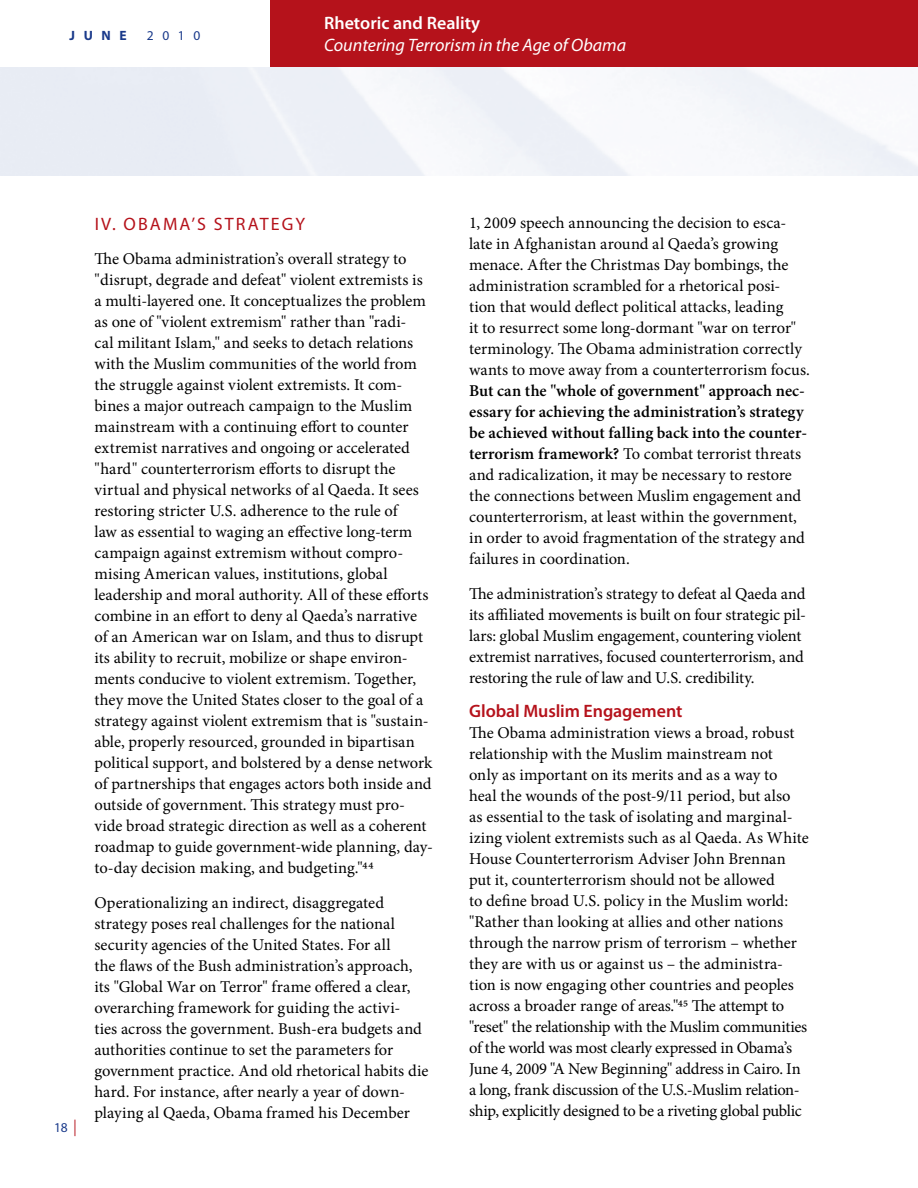
<style>
.page{position:relative;width:918px;height:1188px;background:#fff}
.page>*{position:absolute;margin:0;border:0;box-sizing:border-box;transform-origin:0 0}
.t1{font:italic 18px/21.6px "Myriad Pro";color:#fff}
.t2{font:600 18px "Myriad Pro";letter-spacing:-.005em;color:#b5121b}
.t3{font:18px "Myriad Pro";letter-spacing:.12em;color:#b5121b}
.t4{font:16.5px/21px "Minion Pro";color:#000}
.t5{font:13.5px "Myriad Pro";color:#19398a}
.t6{font:700 13.5px "Myriad Pro";color:#19398a}
.s1{font-weight:600;font-style:normal}
.s2{font-size:16.5px;color:#b5121b}
.s3{font-weight:600}
</style>
<div class="page">
<div style="left:270px;top:0;width:648px;height:68px;background:#b5121b"></div>
<p class="t6" style="left:70px;top:27px;width:59px">JUNE</p>
<p class="t5" style="left:147px;top:28px;width:55px">2010</p>
<p class="t1" style="left:324px;top:12px;width:304px"><span class="s1">Rhetoric and Reality<br></span>Countering Terrorism in the Age of Obama</p>
<p class="t5" style="left:54px;top:1119px;width:24px">18 <span class="s2">|</span></p>
<p class="t3" style="left:95px;top:212px;width:58px">IV. OBAMA</p>
<p class="t3" style="left:192px;top:212px;width:115px">’S STRATEGY</p>
<p class="t4" style="left:94px;top:248px;width:340px">The Obama administration’s overall strategy to "disrupt, degrade and defeat" violent extremists is a multi-layered one. It conceptualizes the problem as one of "violent extremism" rather than "radi-<br>cal militant Islam," and seeks to detach relations with the Muslim communities of the world from the struggle against violent extremists. It com&shy;bines a major outreach campaign to the Muslim mainstream with a continuing effort to counter extremist narratives and ongoing or accelerated "hard" counterterrorism efforts to disrupt the virtual and physical networks of al Qaeda. It sees restoring stricter U.S. adherence to the rule of<br>law as essential to waging an effective long-term campaign against extremism without compro&shy;mising American values, institutions, global leadership and moral authority. All of these efforts combine in an effort to deny al Qaeda’s narrative of an American war on Islam, and thus to disrupt its ability to recruit, mobilize or shape environ&shy;ments conducive to violent extremism. Together, they move the United States closer to the goal of a strategy against violent extremism that is "sustain&shy;able, properly resourced, grounded in bipartisan political support, and bolstered by a dense network of partnerships that engages actors both inside and outside of government. This strategy must pro&shy;vide broad strategic direction as well as a coherent roadmap to guide government-wide planning, day&shy;to-day decision making, and budgeting."44</p>
<p class="t4" style="left:94px;top:892px;width:335px">Operationalizing an indirect, disaggregated strategy poses real challenges for the national security agencies of the United States. For all<br>the flaws of the Bush administration’s approach, its "Global War on Terror" frame offered a clear, overarching framework for guiding the activi-<br>ties across the government. Bush-era budgets and authorities continue to set the parameters for government practice. And old rhetorical habits die hard. For instance, after nearly a year of down&shy;playing al Qaeda, Obama framed his December</p>
<p class="t4" style="left:469px;top:212px;width:342px">1, 2009 speech announcing the decision to esca&shy;late in Afghanistan around al Qaeda’s growing menace. After the Christmas Day bombings, the administration scrambled for a rhetorical posi&shy;tion that would deflect political attacks, leading<br>it to resurrect some long-dormant "war on terror" terminology. The Obama administration correctly wants to move away from a counterterrorism focus.<br><span class="s3">But can the "whole of government" approach nec&shy;essary for achieving the administration’s strategy be achieved without falling back into the counter&shy;terrorism framework?</span> To combat terrorist threats and radicalization, it may be necessary to restore the connections between Muslim engagement and counterterrorism, at least within the government, in order to avoid fragmentation of the strategy and failures in coordination.</p>
<p class="t4" style="left:469px;top:583px;width:339px">The administration’s strategy to defeat al Qaeda and its affiliated movements is built on four strategic pil&shy;lars: global Muslim engagement, countering violent extremist narratives, focused counterterrorism, and restoring the rule of law and U.S. credibility.</p>
<p class="t2" style="left:469px;top:699px;width:215px">Global Muslim Engagement</p>
<p class="t4" style="left:469px;top:722px;width:341px">The Obama administration views a broad, robust relationship with the Muslim mainstream not<br>only as important on its merits and as a way to heal the wounds of the post-9/11 period, but also<br>as essential to the task of isolating and marginal&shy;izing violent extremists such as al Qaeda. As White House Counterterrorism Adviser John Brennan put it, counterterrorism should not be allowed<br>to define broad U.S. policy in the Muslim world: "Rather than looking at allies and other nations through the narrow prism of terrorism – whether they are with us or against us – the administra&shy;tion is now engaging other countries and peoples across a broader range of areas."45 The attempt to "reset" the relationship with the Muslim communities of the world was most clearly expressed in Obama’s June 4, 2009 "A New Beginning" address in Cairo. In a long, frank discussion of the U.S.-Muslim relation&shy;ship, explicitly designed to be a riveting global public</p>
</div>
